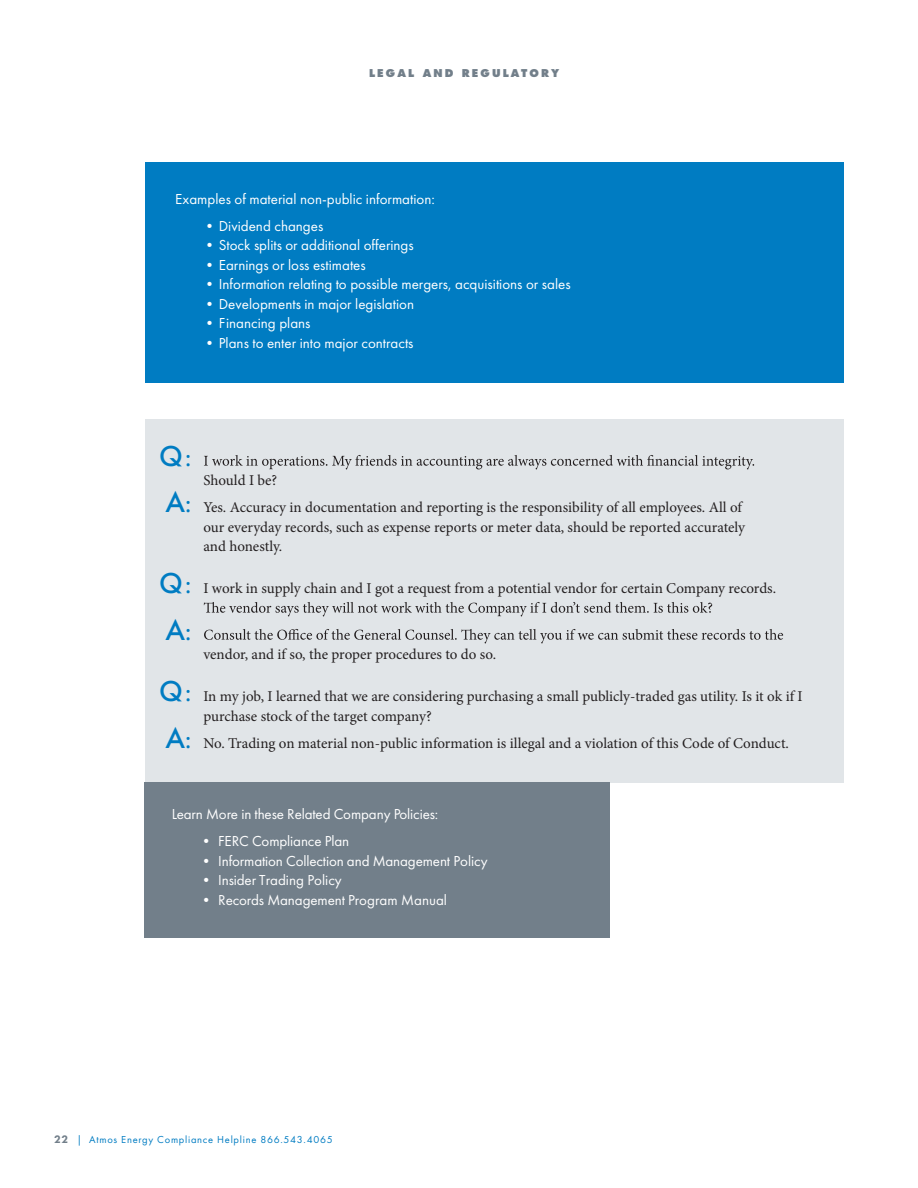
<style>
.page{position:relative;width:918px;height:1188px;background:#fff}
.page>*{position:absolute;margin:0;border:0;box-sizing:border-box;transform-origin:0 0}
.t1{font:500 30px "Futura PT";color:#007cc2}
.t2{font:15px/19.5px "Minion Pro";color:#231f20}
.t3{font:15px "Futura PT";color:#fff}
.t4{font:10.5px "Futura PT";letter-spacing:.07em;color:#007cc2}
.t5{font:800 10.5px "Futura Std";letter-spacing:.2em;color:#727f8a}
.s1{font-family:"Minion Pro";font-weight:400;font-size:27px}
.s2{font-family:"Futura PT";font-weight:500;font-size:30px;color:#007cc2}
.s3{font-size:27px;color:#007cc2}
.s4{font-weight:800;font-size:11.25px;color:#727f8a}
</style>
<div class="page">
<div style="left:145px;top:163px;width:698px;height:220px;background:#007cc2"></div>
<div style="left:145px;top:419px;width:699px;height:364px;background:#e1e5e8"></div>
<svg style="left:204px;top:455px;width:550px;height:14px"></svg>
<svg style="left:204px;top:602px;width:508px;height:14px"></svg>
<svg style="left:204px;top:629px;width:579px;height:14px"></svg>
<div style="left:145px;top:782px;width:465px;height:156px;background:#727f8a"></div>
<p class="t5" style="left:369px;top:67px;width:192px">LEGAL AND REGULATORY</p>
<p class="t3" style="left:175px;top:190px;width:261px">Examples of material non-public information:</p>
<p class="t3" style="left:202px;top:217px;width:123px">•Dividend changes</p>
<p class="t3" style="left:202px;top:236px;width:213px">•Stock splits or additional offerings</p>
<p class="t3" style="left:202px;top:256px;width:165px">•Earnings or loss estimates</p>
<p class="t3" style="left:202px;top:275px;width:370px">•Information relating to possible mergers, acquisitions or sales</p>
<p class="t3" style="left:202px;top:295px;width:213px">•Developments in major legislation</p>
<p class="t3" style="left:202px;top:314px;width:110px">•Financing plans</p>
<p class="t3" style="left:202px;top:334px;width:213px">•Plans to enter into major contracts</p>
<h1 class="t1" style="left:159px;top:438px;width:34px">Q<span class="s1">:</span></h1>
<p class="t2" style="left:165px;top:467px;width:578px;line-height:27px;text-indent:38px">Should I be?<br><span class="s2">A</span><span class="s3">:</span> Yes. Accuracy in documentation and reporting is the responsibility of all employees. All of</p>
<p class="t2" style="left:203px;top:517px;width:543px">our everyday records, such as expense reports or meter data, should be reported accurately and honestly.</p>
<p class="t2" style="left:159px;top:579px;width:618px"><span class="s2">Q</span><span class="s3">:</span> I work in supply chain and I got a request from a potential vendor for certain Company records.</p>
<h1 class="t1" style="left:165px;top:612px;width:28px">A<span class="s1">:</span></h1>
<p class="t2" style="left:203px;top:645px;width:294px">vendor, and if so, the proper procedures to do so.</p>
<p class="t2" style="left:203px;top:687px;width:601px;text-indent:-44px"><span class="s2">Q</span><span class="s3">:</span> In my job, I learned that we are considering purchasing a small publicly-traded gas utility. Is it ok if I purchase stock of the target company?</p>
<p class="t2" style="left:165px;top:733px;width:625px"><span class="s2">A</span><span class="s3">:</span> No. Trading on material non-public information is illegal and a violation of this Code of Conduct.</p>
<p class="t3" style="left:172px;top:805px;width:268px">Learn More in these Related Company Policies:</p>
<p class="t3" style="left:199px;top:832px;width:152px">• FERC Compliance Plan</p>
<p class="t3" style="left:199px;top:852px;width:290px">• Information Collection and Management Policy</p>
<p class="t3" style="left:199px;top:871px;width:145px">• Insider Trading Policy</p>
<p class="t3" style="left:199px;top:891px;width:250px">• Records Management Program Manual</p>
<p class="t4" style="left:54px;top:1133px;width:280px"><span class="s4">22</span> | Atmos Energy Compliance Helpline 866.543.4065</p>
</div>
